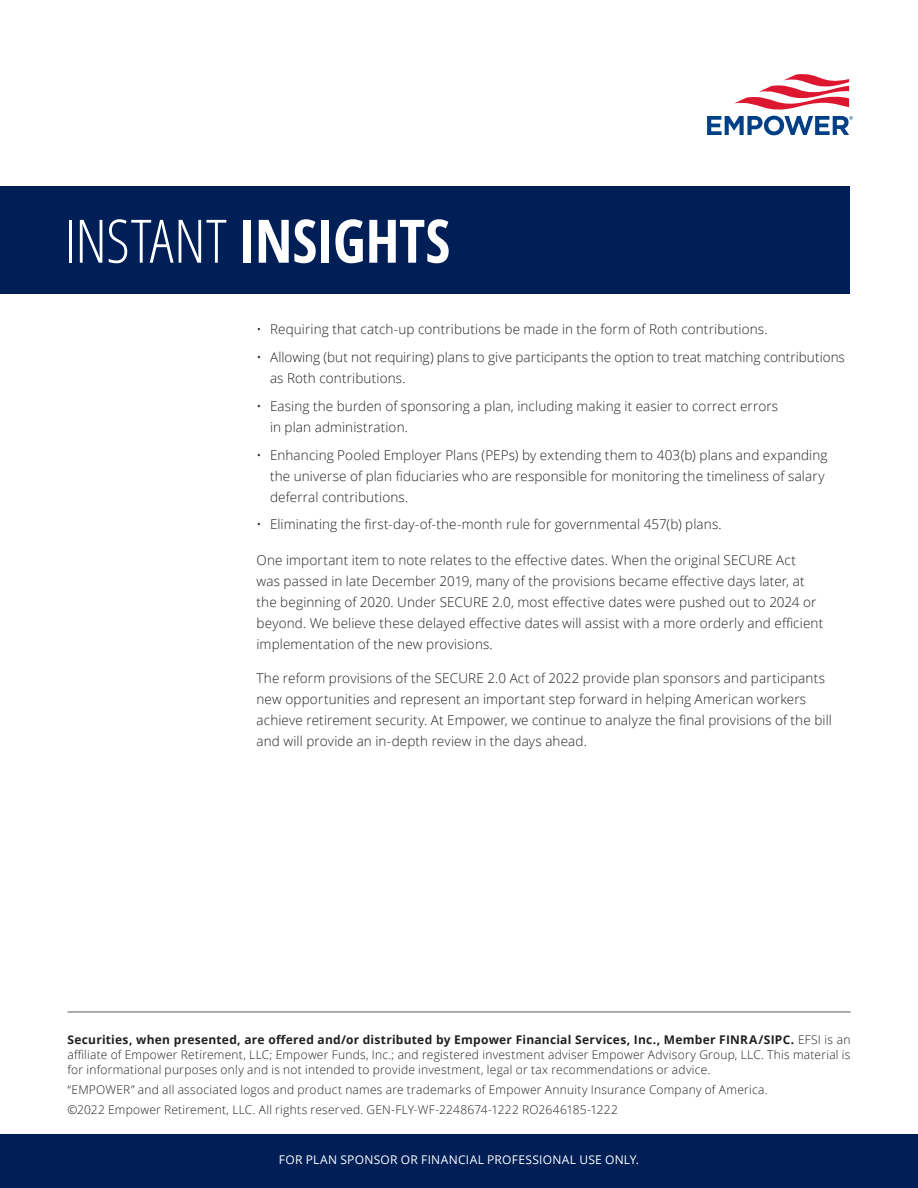
<style>
.page{position:relative;width:918px;height:1188px;background:#fff}
.page>*{position:absolute;margin:0;border:0;box-sizing:border-box;transform-origin:0 0}
.t1{font:700 condensed 60px "Open Sans";letter-spacing:-.005em;color:#fff}
.Body{font:300 13.5px/21px "Open Sans";letter-spacing:.01em;color:#231f20}
.Disclosure{font:300 12px/15px "Open Sans";letter-spacing:.02em;color:#231f20;text-align:justify}
.Disclosure-2{font:12px "Open Sans";letter-spacing:.025em;color:#fff}
.s1{font-weight:300}
.s2{font-weight:700}
</style>
<div class="page">
<svg style="left:707px;top:74px;width:146px;height:61px"></svg>
<div style="left:0;top:186px;width:850px;height:108px;background:#001f56"></div>
<div style="left:0;top:1134px;width:918px;height:54px;background:#001f56"></div>
<hr style="left:68px;top:1012px;width:782px;height:1px;background:#57585a">
<h1 class="t1" style="left:64px;top:199px;width:388px"><span class="s1">INSTANT</span> INSIGHTS</h1>
<p class="Body" style="left:256px;top:319px;width:513px">• Requiring that catch-up contributions be made in the form of Roth contributions.</p>
<p class="Body" style="left:270px;top:346px;width:576px;text-indent:-14px">• Allowing (but not requiring) plans to give participants the option to treat matching contributions as Roth contributions.</p>
<p class="Body" style="left:270px;top:395px;width:510px;text-indent:-14px">• Easing the burden of sponsoring a plan, including making it easier to correct errors in plan administration.</p>
<p class="Body" style="left:270px;top:444px;width:559px;text-indent:-14px">• Enhancing Pooled Employer Plans (PEPs) by extending them to 403(b) plans and expanding the universe of plan fiduciaries who are responsible for monitoring the timeliness of salary deferral contributions.</p>
<p class="Body" style="left:256px;top:514px;width:467px">• Eliminating the first-day-of-the-month rule for governmental 457(b) plans.</p>
<p class="Body" style="left:256px;top:549px;width:568px">One important item to note relates to the effective dates. When the original SECURE Act<br>was passed in late December 2019, many of the provisions became effective days later, at the beginning of 2020. Under SECURE 2.0, most effective dates were pushed out to 2024 or beyond. We believe these delayed effective dates will assist with a more orderly and efficient implementation of the new provisions.</p>
<p class="Body" style="left:256px;top:667px;width:577px">The reform provisions of the SECURE 2.0 Act of 2022 provide plan sponsors and participants new opportunities and represent an important step forward in helping American workers achieve retirement security. At Empower, we continue to analyze the final provisions of the bill and will provide an in-depth review in the days ahead.</p>
<p class="Disclosure" style="left:68px;top:1032px;width:785px"><span class="s2">Securities, when presented, are offered and/or distributed by Empower Financial Services, Inc., Member FINRA/SIPC.</span> EFSI is an affiliate of Empower Retirement, LLC; Empower Funds, Inc.; and registered investment adviser Empower Advisory Group, LLC. This material is for informational purposes only and is not intended to provide investment, legal or tax recommendations or advice.</p>
<p class="Disclosure" style="left:68px;top:1082px;width:702px">“EMPOWER” and all associated logos and product names are trademarks of Empower Annuity Insurance Company of America.</p>
<p class="Disclosure" style="left:68px;top:1102px;width:552px">©2022 Empower Retirement, LLC. All rights reserved. GEN-FLY-WF-2248674-1222 RO2646185-1222</p>
<p class="Disclosure-2" style="left:279px;top:1152px;width:362px">FOR PLAN SPONSOR OR FINANCIAL PROFESSIONAL USE ONLY.</p>
</div>
